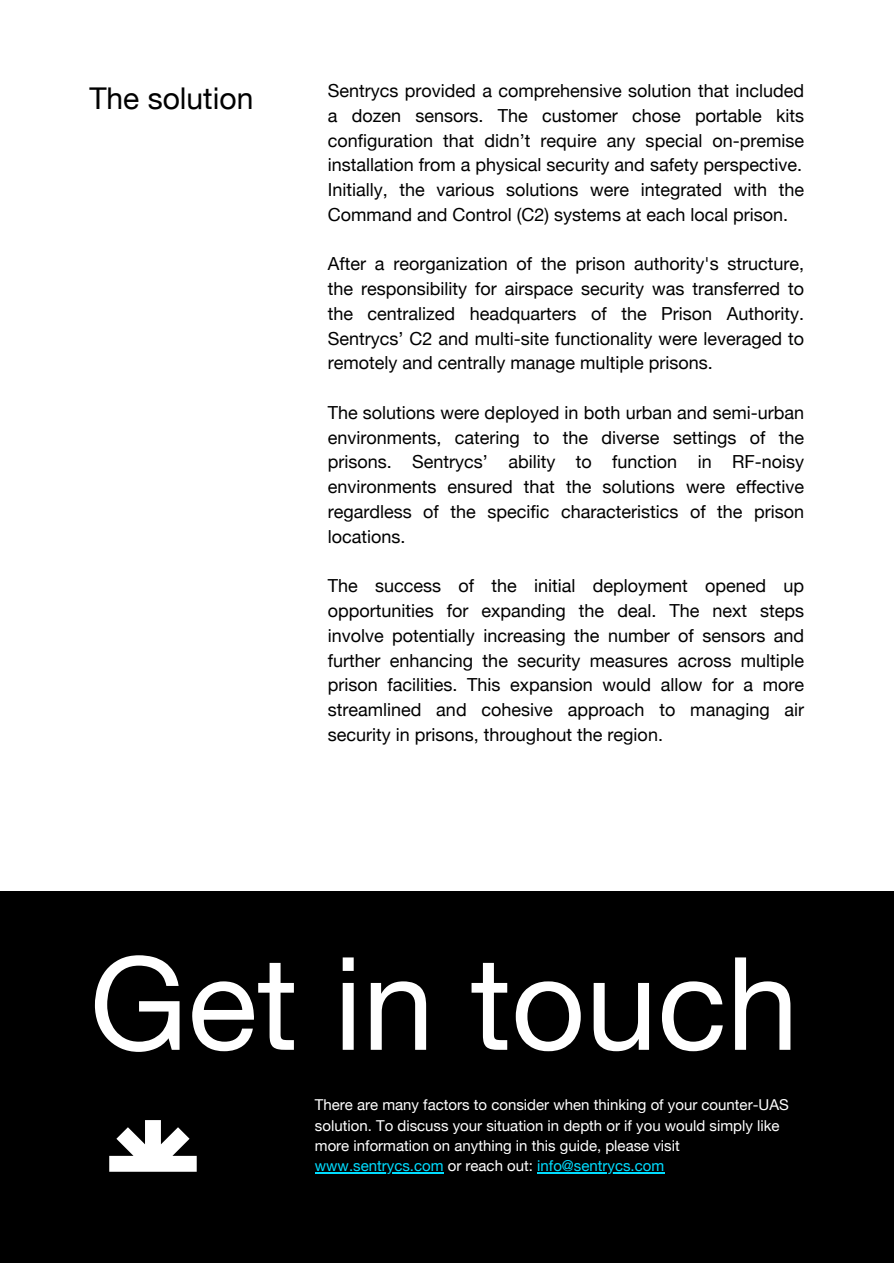
<style>
.page{position:relative;width:894px;height:1264px;background:#fff}
.page>*{position:absolute;margin:0;border:0;box-sizing:border-box;transform-origin:0 0}
.t1{font:129.3px "Helvetica Neue";color:#fff}
.t2{font:30px "Helvetica Neue";color:#000}
.t3{font:18px/24.8px "Helvetica Neue";color:#000;text-align:justify}
.t4{font:15px/20.2px "Helvetica Neue";color:#fff}
.t5{font:15px "Helvetica Neue";color:#0df}
.s1{color:#fff}
</style>
<div class="page">
<div style="left:0;top:891px;width:893px;height:372px;background:#000"></div>
<svg style="left:109px;top:1120px;width:88px;height:51px"></svg>
<hr style="left:315px;top:1172px;width:128px;height:1px;background:#0df">
<hr style="left:537px;top:1172px;width:127px;height:1px;background:#0df">
<h2 class="t2" style="left:89px;top:81px;width:165px">The solution</h2>
<h3 class="t3" style="left:327px;top:78px;width:478px">Sentrycs provided a comprehensive solution that included a dozen sensors. The customer chose portable kits configuration that didn’t require any special on-premise installation from a physical security and safety perspective.<br>Initially, the various solutions were integrated with the Command and Control (C2) systems at each local prison.</h3>
<h1 class="t3" style="left:327px;top:251px;width:478px">After a reorganization of the prison authority's structure, the responsibility for airspace security was transferred to the centralized headquarters of the Prison Authority.<br>Sentrycs’ C2 and multi-site functionality were leveraged to remotely and centrally manage multiple prisons.</h1>
<p class="t3" style="left:327px;top:400px;width:478px">The solutions were deployed in both urban and semi-urban environments, catering to the diverse settings of the prisons. Sentrycs’ ability to function in RF-noisy environments ensured that the solutions were effective regardless of the specific characteristics of the prison locations.</p>
<p class="t3" style="left:327px;top:573px;width:478px">The success of the initial deployment opened up opportunities for expanding the deal. The next steps involve potentially increasing the number of sensors and further enhancing the security measures across multiple prison facilities. This expansion would allow for a more streamlined and cohesive approach to managing air security in prisons, throughout the region.</p>
<h2 class="t1" style="left:89px;top:926px;width:710px">Get in touch</h2>
<h3 class="t4" style="left:315px;top:1094px;width:475px">There are many factors to consider when thinking of your counter-UAS solution. To discuss your situation in depth or if you would simply like more information on anything in this guide, please visit</h3>
<h3 class="t5" style="left:315px;top:1156px;width:351px">www.sentrycs.com <span class="s1">or reach out:</span> info@sentrycs.com</h3>
</div>
